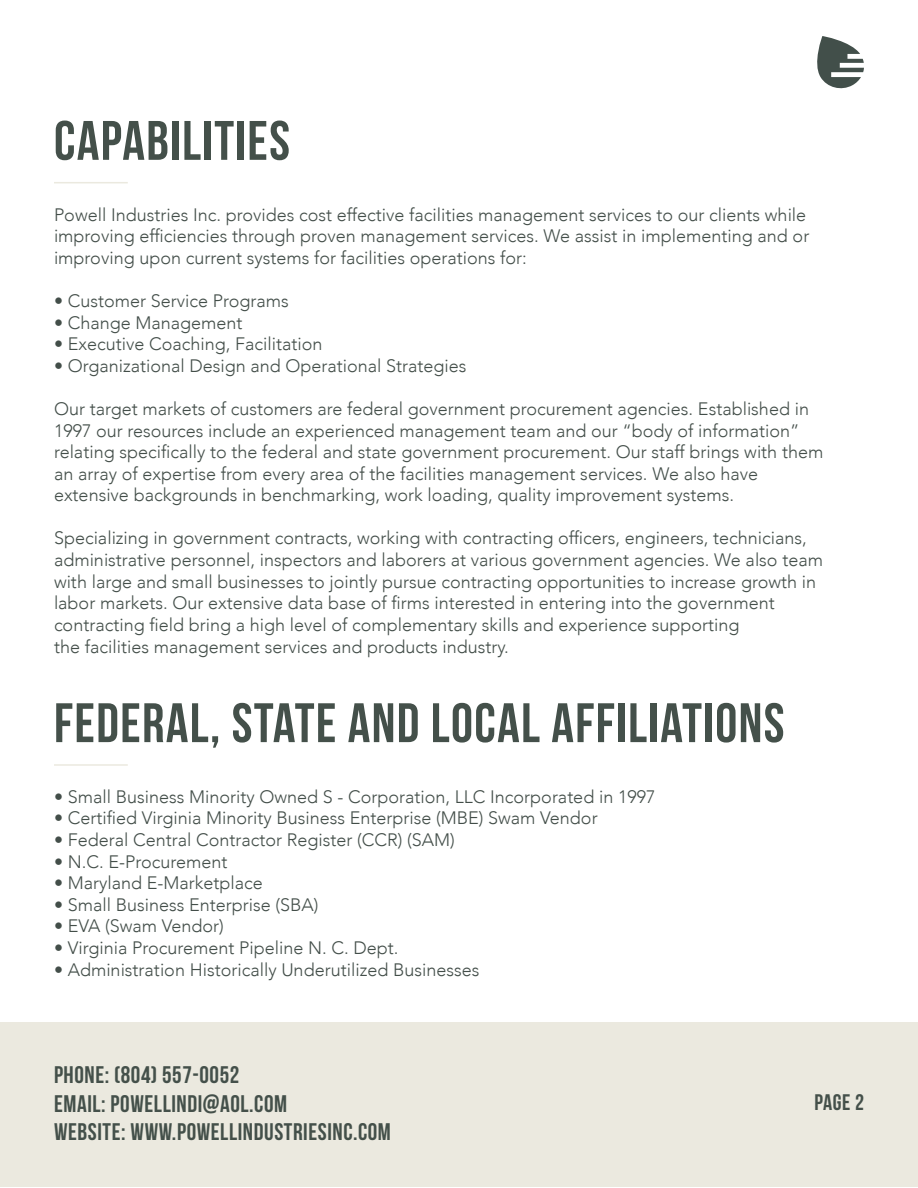
<style>
.page{position:relative;width:918px;height:1188px;background:#fff}
.page>*{position:absolute;margin:0;border:0;box-sizing:border-box;transform-origin:0 0}
.t1{font:55.5px "Bebas Neue";letter-spacing:.025em;color:#44504a}
.t2{font:24px/28.5px "Bebas Neue";letter-spacing:.025em;color:#44504a}
.t3{font:22.5px "Bebas Neue";color:#44504a}
.t4{font:300 18px/21.6px "Avenir";color:#434e49}
</style>
<div class="page">
<hr style="left:54px;top:182px;width:74px;height:1px;background:#ebe9df">
<div style="left:0;top:1022px;width:917px;height:165px;background:#ebe9df"></div>
<hr style="left:54px;top:764px;width:74px;height:2px;background:#ebe9df">
<svg style="left:817px;top:36px;width:47px;height:53px"></svg>
<h1 class="t1" style="left:54px;top:110px;width:237px">CAPABILITIES</h1>
<p class="t4" style="left:54px;top:204px;width:757px">Powell Industries Inc. provides cost effective facilities management services to our clients while improving efficiencies through proven management services. We assist in implementing and or improving upon current systems for facilities operations for:</p>
<p class="t4" style="left:54px;top:290px;width:236px">• Customer Service Programs</p>
<p class="t4" style="left:54px;top:312px;width:190px">• Change Management</p>
<p class="t4" style="left:54px;top:333px;width:270px">• Executive Coaching, Facilitation</p>
<p class="t4" style="left:54px;top:355px;width:414px">• Organizational Design and Operational Strategies</p>
<p class="t4" style="left:54px;top:398px;width:771px">Our target markets of customers are federal government procurement agencies. Established in 1997 our resources include an experienced management team and our “body of information” relating specifically to the federal and state government procurement. Our staff brings with them an array of expertise from every area of the facilities management services. We also have extensive backgrounds in benchmarking, work loading, quality improvement systems.</p>
<p class="t4" style="left:54px;top:528px;width:771px">Specializing in government contracts, working with contracting officers, engineers, technicians, administrative personnel, inspectors and laborers at various government agencies. We also team with large and small businesses to jointly pursue contracting opportunities to increase growth in labor markets. Our extensive data base of firms interested in entering into the government contracting field bring a high level of complementary skills and experience supporting<br>the facilities management services and products industry.</p>
<h1 class="t1" style="left:54px;top:693px;width:732px">FEDERAL, STATE AND LOCAL AFFILIATIONS</h1>
<p class="t4" style="left:54px;top:786px;width:603px">• Small Business Minority Owned S - Corporation, LLC Incorporated in 1997</p>
<p class="t4" style="left:54px;top:807px;width:545px">• Certified Virginia Minority Business Enterprise (MBE) Swam Vendor</p>
<p class="t4" style="left:54px;top:829px;width:402px">• Federal Central Contractor Register (CCR) (SAM)</p>
<p class="t4" style="left:54px;top:851px;width:175px">• N.C. E-Procurement</p>
<p class="t4" style="left:54px;top:872px;width:210px">• Maryland E-Marketplace</p>
<p class="t4" style="left:54px;top:894px;width:266px">• Small Business Enterprise (SBA)</p>
<p class="t4" style="left:54px;top:915px;width:171px">• EVA (Swam Vendor)</p>
<p class="t4" style="left:54px;top:937px;width:346px">• Virginia Procurement Pipeline N. C. Dept.</p>
<p class="t4" style="left:54px;top:959px;width:427px">• Administration Historically Underutilized Businesses</p>
<h2 class="t2" style="left:54px;top:1060px;width:338px">PHONE: (804) 557-0052<br>EMAIL: POWELLINDI@AOL.COM<br>WEBSITE: WWW.POWELLINDUSTRIESINC.COM</h2>
<p class="t3" style="left:814px;top:1090px;width:51px">PAGE 2</p>
</div>
